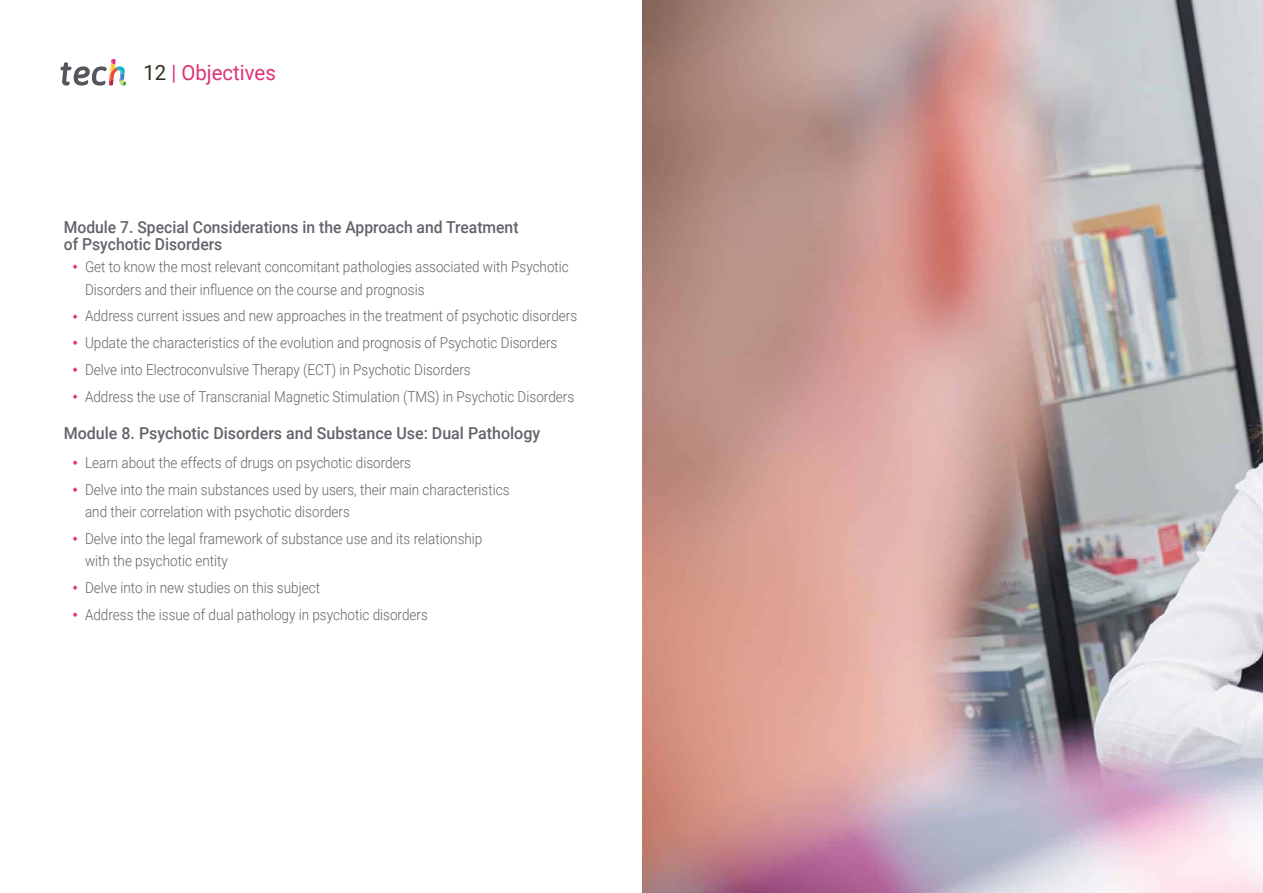
<style>
.page{position:relative;width:1263px;height:893px;background:#fff}
.page>*{position:absolute;margin:0;border:0;box-sizing:border-box;transform-origin:0 0}
.t1{font:21px "Roboto";color:#df3174}
.t2{font:500 16.5px/16.5px "Roboto";color:#61646a;scale:.95 1}
.t3{font:500 16.5px "Roboto";color:#61646a}
.t4{font:300 15px/26.7px "Roboto";color:#61646a;scale:.9 1}
.s1{color:#312e20}
</style>
<div class="page">
<svg style="left:61px;top:59px;width:65px;height:27px"></svg>
<img style="left:642px;top:0;width:621px;height:893px">
<h1 class="t1" style="left:144px;top:57px;width:134px"><span class="s1">12</span> | Objectives</h1>
<p class="t2" style="left:64px;top:218px;width:480px">Module 7. Special Considerations in the Approach and Treatment of Psychotic Disorders</p>
<p class="t4" style="left:85px;top:255px;width:539px;line-height:22.5px">Get to know the most relevant concomitant pathologies associated with Psychotic<br>Disorders and their influence on the course and prognosis</p>
<p class="t4" style="left:85px;top:302px;width:548px">Address current issues and new approaches in the treatment of psychotic disorders Update the characteristics of the evolution and prognosis of Psychotic Disorders Delve into Electroconvulsive Therapy (ECT) in Psychotic Disorders<br>Address the use of Transcranial Magnetic Stimulation (TMS) in Psychotic Disorders</p>
<p class="t3" style="left:64px;top:422px;width:478px">Module 8. Psychotic Disorders and Substance Use: Dual Pathology</p>
<p class="t4" style="left:85px;top:449px;width:473px">Learn about the effects of drugs on psychotic disorders<br>Delve into the main substances used by users, their main characteristics</p>
<p class="t4" style="left:85px;top:498px;width:443px">and their correlation with psychotic disorders<br>Delve into the legal framework of substance use and its relationship</p>
<p class="t4" style="left:85px;top:547px;width:382px">with the psychotic entity<br>Delve into in new studies on this subject<br>Address the issue of dual pathology in psychotic disorders</p>
</div>
